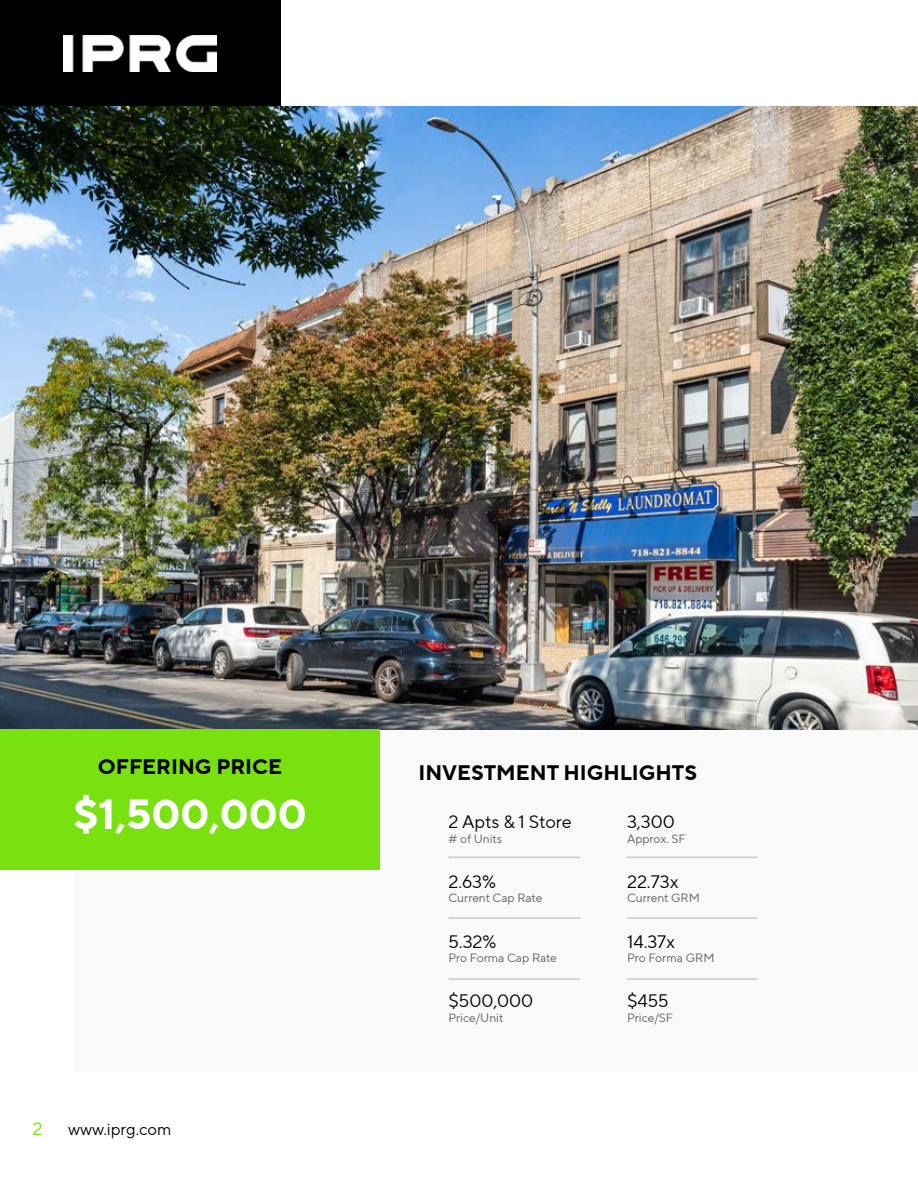
<style>
.page{position:relative;width:918px;height:1188px;background:#fff}
.page>*{position:absolute;margin:0;border:0;box-sizing:border-box;transform-origin:0 0}
.t1{font:700 42px "TT Norms Pro";color:#fff}
.t2{font:700 21px "TT Norms Pro";color:#000}
.t3{font:18px "TT Norms Pro";color:#000}
.t4{font:18px "TT Norms Pro";color:#78e10f}
.t5{font:16.5px "TT Norms Pro";color:#000}
.t6{font:12px "TT Norms Pro";color:#5a5b5d}
.t7{font:12px "TT Norms Pro";letter-spacing:-.01em;color:#5a5a5a}
</style>
<div class="page">
<div style="left:0;top:0;width:281px;height:107px;background:#000"></div>
<img style="left:64px;top:35px;width:153px;height:37px">
<div style="left:75px;top:729px;width:843px;height:342px;background:#f9f9f9"></div>
<img style="left:0;top:107px;width:918px;height:623px">
<div style="left:0;top:730px;width:380px;height:140px;background:#78e10f"></div>
<hr style="left:627px;top:857px;width:130px;height:1px;background:#c9cacb">
<hr style="left:627px;top:917px;width:130px;height:2px;background:#c9cacb">
<hr style="left:627px;top:978px;width:130px;height:2px;background:#c9cacb">
<hr style="left:448px;top:857px;width:132px;height:1px;background:#c9cacb">
<hr style="left:449px;top:917px;width:131px;height:2px;background:#c9cacb">
<hr style="left:449px;top:978px;width:131px;height:2px;background:#c9cacb">
<h2 class="t2" style="left:98px;top:752px;width:186px">OFFERING PRICE</h2>
<h1 class="t1" style="left:73px;top:784px;width:235px">$1,500,000</h1>
<h3 class="t4" style="left:32px;top:1116px;width:11px">2</h3>
<h3 class="t5" style="left:68px;top:1117px;width:105px">www.iprg.com</h3>
<h2 class="t2" style="left:418px;top:757px;width:280px">INVESTMENT HIGHLIGHTS</h2>
<h3 class="t3" style="left:448px;top:809px;width:125px">2 Apts &amp; 1 Store</h3>
<p class="t6" style="left:448px;top:830px;width:55px"># of Units</p>
<p class="t7" style="left:627px;top:830px;width:60px">Approx. SF</p>
<h3 class="t3" style="left:627px;top:809px;width:49px">3,300</h3>
<h3 class="t3" style="left:448px;top:869px;width:49px">2.63%</h3>
<p class="t7" style="left:448px;top:890px;width:95px">Current Cap Rate</p>
<h3 class="t3" style="left:627px;top:869px;width:53px">22.73x</h3>
<p class="t6" style="left:627px;top:890px;width:74px">Current GRM</p>
<h3 class="t3" style="left:448px;top:929px;width:50px">5.32%</h3>
<p class="t6" style="left:448px;top:949px;width:110px">Pro Forma Cap Rate</p>
<h3 class="t3" style="left:627px;top:928px;width:50px">14.37x</h3>
<p class="t6" style="left:627px;top:949px;width:89px">Pro Forma GRM</p>
<h3 class="t3" style="left:448px;top:988px;width:86px">$500,000</h3>
<p class="t6" style="left:448px;top:1009px;width:56px">Price/Unit</p>
<h3 class="t3" style="left:627px;top:988px;width:43px">$455</h3>
<p class="t6" style="left:627px;top:1009px;width:48px">Price/SF</p>
</div>
